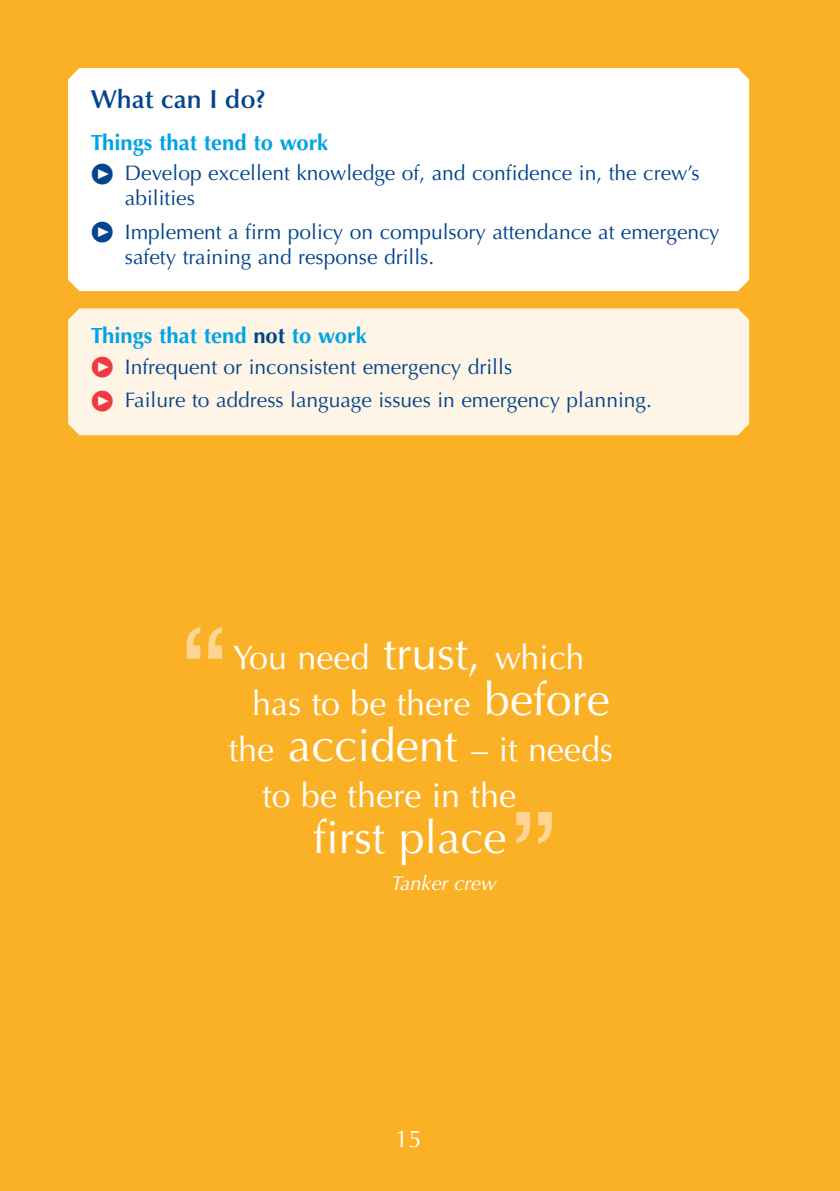
<style>
.page{position:relative;width:840px;height:1191px;background:#fff}
.page>*{position:absolute;margin:0;border:0;box-sizing:border-box;transform-origin:0 0}
.t1{font:125.2px "Helvetica";color:#fed594;scale:1.05 1}
.t2{font:46px "Optima";color:#fff}
.t3{font:34px "Optima";color:#fff}
.t4{font:600 26px "Optima";color:#02448d}
.t5{font:24px "Optima";color:#fff}
.t6{font:700 22px "Optima";color:#00a3e5}
.t7{font:21px/25px "Optima";color:#02448d}
.t8{font:italic 20px "Optima";color:#fff}
.s1{font-family:"Meta Black Expert";font-size:28px}
.s2{color:#02448d}
.s3{font-family:"Meta Black Expert";font-size:28px;color:#ee3a41}
.s4{font-size:46px}
</style>
<div class="page">
<div style="left:0;top:0;width:839px;height:1191px;background:#fbb126"></div>
<div style="left:68px;top:68px;width:680px;height:223px;background:#fff"></div>
<div style="left:68px;top:308px;width:680px;height:127px;background:#fef5e7"></div>
<p class="t4" style="left:91px;top:88px;width:176px">What can I do?</p>
<p class="t6" style="left:91px;top:133px;width:239px">Things that tend to work</p>
<p class="t7" style="left:125px;top:163px;width:576px;text-indent:-34px"><span class="s1">X</span> Develop excellent knowledge of, and confidence in, the crew’s abilities</p>
<p class="t7" style="left:125px;top:221px;width:596px;text-indent:-34px"><span class="s1">X</span> Implement a firm policy on compulsory attendance at emergency safety training and response drills.</p>
<p class="t6" style="left:91px;top:326px;width:277px">Things that tend <span class="s2">not</span> to work</p>
<p class="t7" style="left:91px;top:352px;width:562px;line-height:33.6px"><span class="s3">X</span> Infrequent or inconsistent emergency drills<br><span class="s3">X</span> Failure to address language issues in emergency planning.</p>
<h1 class="t1" style="left:181px;top:628px;width:43px">“</h1>
<h3 class="t3" style="left:233px;top:643px;width:353px">You need <span class="s4">trust,</span> which</h3>
<h3 class="t3" style="left:252px;top:689px;width:359px">has to be there <span class="s4">before</span></h3>
<h3 class="t3" style="left:229px;top:735px;width:385px">the <span class="s4">accident</span> – it needs</h3>
<h3 class="t3" style="left:262px;top:781px;width:255px">to be there in the</h3>
<h2 class="t2" style="left:313px;top:818px;width:195px">first place</h2>
<h1 class="t1" style="left:512px;top:812px;width:43px">”</h1>
<p class="t8" style="left:390px;top:875px;width:107px">Tanker crew</p>
<p class="t5" style="left:395px;top:1128px;width:28px">15</p>
</div>
